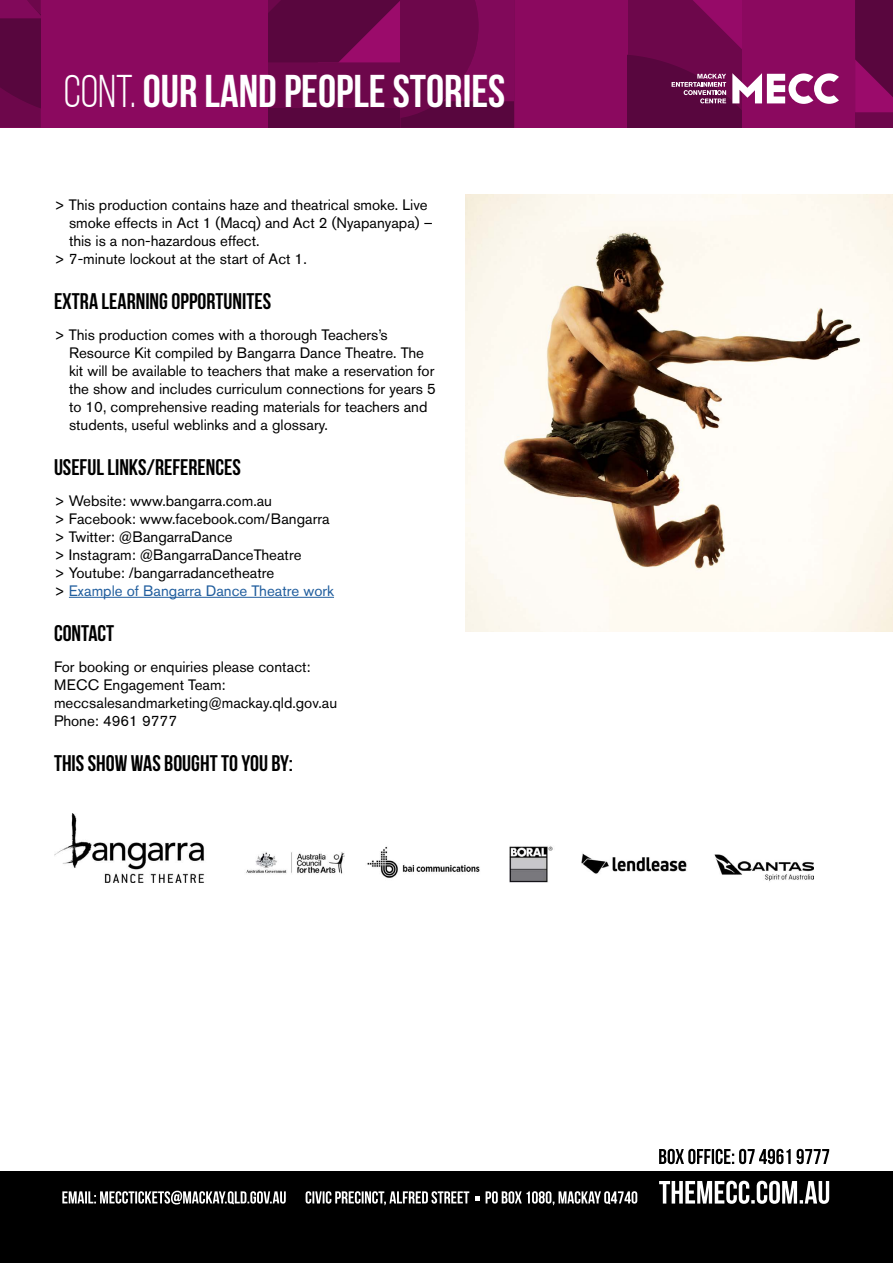
<style>
.page{position:relative;width:893px;height:1263px;background:#fff}
.page>*{position:absolute;margin:0;border:0;box-sizing:border-box;transform-origin:0 0}
.t1{font:700 45.75px "Bebas Neue";color:#fff}
.t2{font:700 22.5px "Bebas Neue";color:#000}
.t3{font:15px/18px "Akzidenz Grotesk BQ";color:#000}
.s1{font-weight:400}
.s2{color:#215e9e}
</style>
<div class="page">
<div style="left:0;top:1171px;width:893px;height:92px;background:#000"></div>
<svg style="left:659px;top:1181px;width:170px;height:23px"></svg>
<svg style="left:659px;top:1149px;width:170px;height:15px"></svg>
<svg style="left:62px;top:1191px;width:575px;height:14px"></svg>
<svg style="left:0;top:0;width:893px;height:128px;background:#7b0854"></svg>
<hr style="left:69px;top:597px;width:265px;height:1px;background:#215e9e">
<img style="left:54px;top:813px;width:760px;height:69px">
<img style="left:466px;top:195px;width:427px;height:436px">
<svg style="left:628px;top:0;width:211px;height:128px;background:#811b5f"></svg>
<h1 class="t1" style="left:64px;top:67px;width:443px"><span class="s1">Cont.</span> OUR LAND PEOPLE STORIES</h1>
<p class="t3" style="left:54px;top:196px;width:375px">&gt; This production contains haze and theatrical smoke. Live</p>
<p class="t3" style="left:69px;top:214px;width:365px">smoke effects in Act 1 (Macq) and Act 2 (Nyapanyapa) –</p>
<p class="t3" style="left:69px;top:232px;width:192px">this is a non-hazardous effect.</p>
<p class="t3" style="left:54px;top:250px;width:254px">&gt; 7-minute lockout at the start of Act 1.</p>
<h2 class="t2" style="left:54px;top:289px;width:219px">EXTRA LEARNING OPPORTUNITES</h2>
<p class="t3" style="left:69px;top:326px;width:368px;text-indent:-15px">&gt; This production comes with a thorough Teachers’s Resource Kit compiled by Bangarra Dance Theatre. The kit will be available to teachers that make a reservation for the show and includes curriculum connections for years 5 to 10, comprehensive reading materials for teachers and students, useful weblinks and a glossary.</p>
<h2 class="t2" style="left:54px;top:455px;width:188px">USEFUL LINKS/REFERENCES</h2>
<p class="t3" style="left:54px;top:491px;width:282px">&gt; Website: www.bangarra.com.au<br>&gt; Facebook: www.facebook.com/Bangarra &gt; Twitter: @BangarraDance<br>&gt; Instagram: @BangarraDanceTheatre<br>&gt; Youtube: /bangarradancetheatre<br>&gt; <span class="s2">Example of Bangarra Dance Theatre work</span></p>
<h2 class="t2" style="left:54px;top:621px;width:62px">CONTACT</h2>
<p class="t3" style="left:54px;top:657px;width:285px">For booking or enquiries please contact:<br>MECC Engagement Team: meccsalesandmarketing@mackay.qld.gov.au<br>Phone: 4961 9777</p>
<h2 class="t2" style="left:54px;top:750px;width:240px">THIS SHOW WAS BOUGHT TO YOU BY:</h2>
</div>
